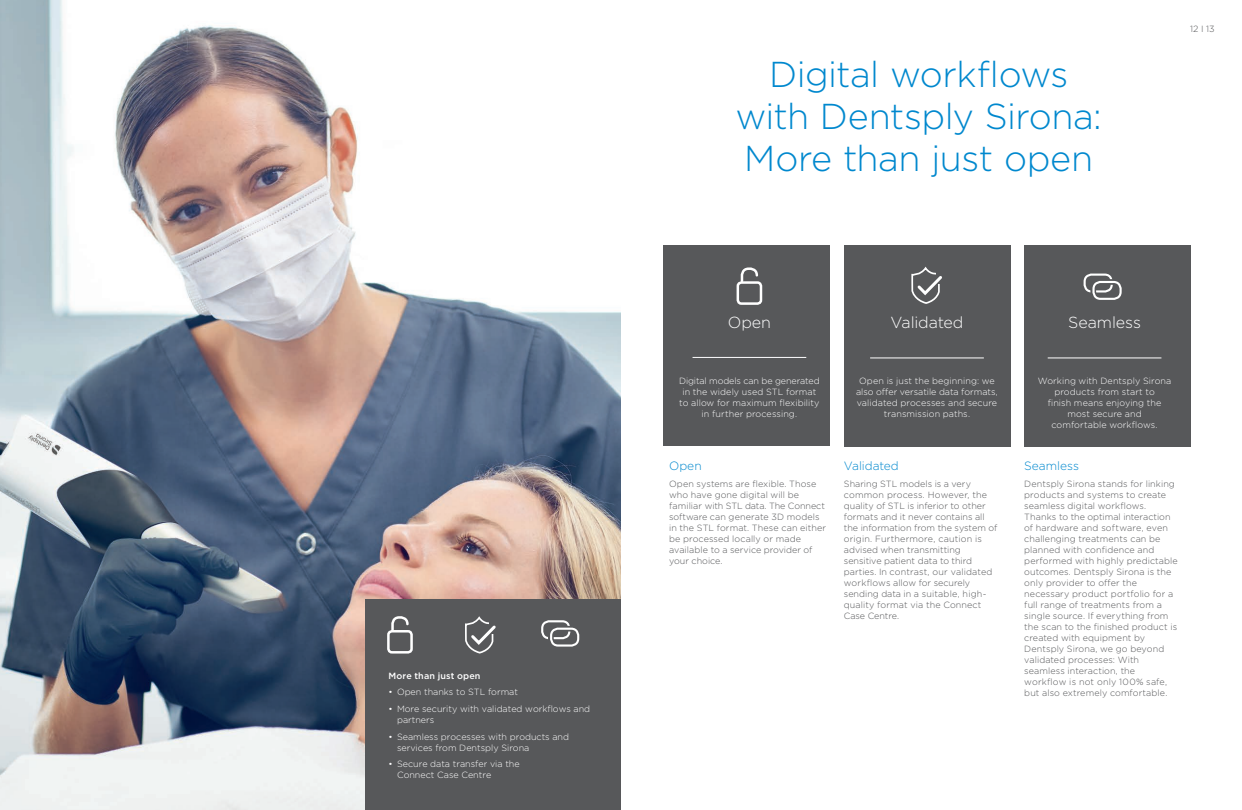
<style>
.page{position:relative;width:1242px;height:810px;background:#fff}
.page>*{position:absolute;margin:0;border:0;box-sizing:border-box;transform-origin:0 0}
._01_Headline_36pt_42{font:300 36px/42px "Gotham";letter-spacing:-.015em;color:#0088ce;text-align:center}
.Innenseiten_Introtex{font:300 16px "Gotham";letter-spacing:-.005em;color:#fff}
._02_Pagina_9pt_11pt{font:300 12px "Gotham";letter-spacing:-.005em;color:#0088ce}
._02_Pagina_9pt_11pt-2{font:300 9px/11px "Gotham";letter-spacing:.005em;color:#57585a}
._02_Pagina_9pt_11pt-3{font:300 9px/11px "Gotham";color:#fff;text-align:center}
.Innenseiten_Introtex-2{font:500 9px "Gotham";letter-spacing:.015em;color:#fff}
.Pagina_9pt_11pt_DS_G{font:300 9px "Gotham";color:#57585a}
</style>
<div class="page">
<img style="left:0;top:0;width:621px;height:810px">
<div style="left:366px;top:599px;width:255px;height:211px;background:#57585a"></div>
<div style="left:664px;top:245px;width:166px;height:201px;background:#57585a"></div>
<hr style="left:693px;top:357px;width:113px;height:1px;background:#fff">
<div style="left:844px;top:245px;width:166px;height:201px;background:#57585a"></div>
<div style="left:1024px;top:245px;width:166px;height:201px;background:#57585a"></div>
<hr style="left:870px;top:358px;width:114px;height:1px;background:#fff">
<hr style="left:1048px;top:358px;width:113px;height:1px;background:#fff">
<div style="left:387px;top:630px;width:26px;height:24px;border:2px solid #fff;border-radius:4px"></div>
<svg style="left:390px;top:616px;width:20px;height:16px"></svg>
<svg style="left:465px;top:616px;width:31px;height:38px"></svg>
<div style="left:541px;top:620px;width:29px;height:19px;border:2px solid #fff;border-radius:7px"></div>
<div style="left:548px;top:626px;width:33px;height:22px;border:6px solid #57585a;border-radius:7px"></div>
<div style="left:550px;top:628px;width:29px;height:19px;border:2px solid #fff;border-radius:7px"></div>
<div style="left:737px;top:281px;width:25px;height:24px;border:2px solid #fff;border-radius:4px"></div>
<svg style="left:739px;top:267px;width:20px;height:17px"></svg>
<svg style="left:911px;top:266px;width:31px;height:38px"></svg>
<div style="left:1084px;top:274px;width:29px;height:19px;border:2px solid #fff;border-radius:7px"></div>
<div style="left:1090px;top:279px;width:34px;height:23px;border:6px solid #57585a;border-radius:7px"></div>
<div style="left:1092px;top:281px;width:30px;height:19px;border:2px solid #fff;border-radius:7px"></div>
<p class="Innenseiten_Introtex-2" style="left:389px;top:670px;width:93px">More than just open</p>
<p class="_02_Pagina_9pt_11pt-3" style="left:389px;top:686px;width:131px">• Open thanks to STL format</p>
<p class="_02_Pagina_9pt_11pt-3" style="left:397px;top:703px;width:195px;text-align:left;text-indent:-9px">• More security with validated workflows and partners</p>
<p class="_02_Pagina_9pt_11pt-3" style="left:397px;top:731px;width:174px;text-align:left;text-indent:-9px">• Seamless processes with products and services from Dentsply Sirona</p>
<p class="_02_Pagina_9pt_11pt-3" style="left:397px;top:758px;width:124px;text-align:left;text-indent:-9px">• Secure data transfer via the<br>Connect Case Centre</p>
<p class="_01_Headline_36pt_42" style="left:736px;top:52px;width:368px">Digital workflows with Dentsply Sirona:<br>More than just open</p>
<p class="Pagina_9pt_11pt_DS_G" style="left:1190px;top:23px;width:26px">12 I 13</p>
<p class="Innenseiten_Introtex" style="left:728px;top:312px;width:45px">Open</p>
<p class="Innenseiten_Introtex" style="left:890px;top:312px;width:75px">Validated</p>
<p class="Innenseiten_Introtex" style="left:1068px;top:312px;width:74px">Seamless</p>
<p class="_02_Pagina_9pt_11pt-3" style="left:679px;top:375px;width:142px">Digital models can be generated in the widely used STL format to allow for maximum flexibility in further processing.</p>
<p class="_02_Pagina_9pt_11pt" style="left:669px;top:459px;width:34px">Open</p>
<p class="_02_Pagina_9pt_11pt-2" style="left:669px;top:478px;width:158px">Open systems are flexible. Those who have gone digital will be familiar with STL data. The Connect software can generate 3D models in the STL format. These can either be processed locally or made available to a service provider of your choice.</p>
<p class="_02_Pagina_9pt_11pt-3" style="left:856px;top:375px;width:143px">Open is just the beginning: we also offer versatile data formats, validated processes and secure transmission paths.</p>
<p class="_02_Pagina_9pt_11pt-3" style="left:1038px;top:375px;width:135px">Working with Dentsply Sirona products from start to<br>finish means enjoying the most secure and<br>comfortable workflows.</p>
<p class="_02_Pagina_9pt_11pt" style="left:844px;top:459px;width:56px">Validated</p>
<p class="_02_Pagina_9pt_11pt-2" style="left:844px;top:478px;width:155px">Sharing STL models is a very common process. However, the quality of STL is inferior to other formats and it never contains all the information from the system of origin. Furthermore, caution is advised when transmitting sensitive patient data to third parties. In contrast, our validated workflows allow for securely sending data in a suitable, high&shy;quality format via the Connect<br>Case Centre.</p>
<p class="_02_Pagina_9pt_11pt" style="left:1024px;top:459px;width:56px">Seamless</p>
<p class="_02_Pagina_9pt_11pt-2" style="left:1024px;top:478px;width:155px">Dentsply Sirona stands for linking products and systems to create seamless digital workflows.<br>Thanks to the optimal interaction of hardware and software, even challenging treatments can be planned with confidence and performed with highly predictable outcomes. Dentsply Sirona is the only provider to offer the necessary product portfolio for a full range of treatments from a single source. If everything from the scan to the finished product is created with equipment by<br>Dentsply Sirona, we go beyond validated processes: With seamless interaction, the workflow is not only 100% safe, but also extremely comfortable.</p>
</div>
